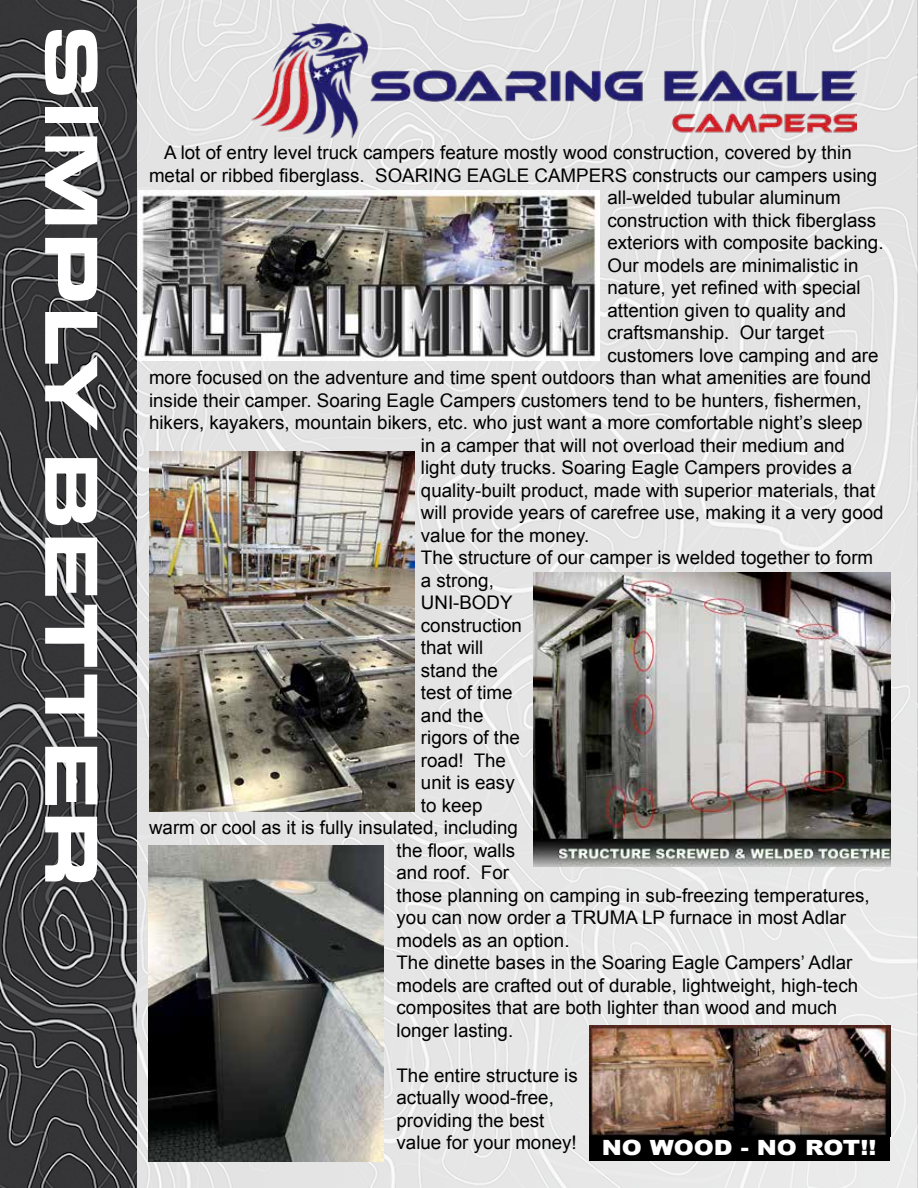
<style>
.page{position:relative;width:918px;height:1188px;background:#fff}
.page>*{position:absolute;margin:0;border:0;box-sizing:border-box;transform-origin:0 0}
.t1{font:900 78px "Eurostile Ext";color:#fff}
.t2{font:900 21px "Arial";color:#fff;scale:1.15 1}
.t3{font:18.75px/22.5px "Arial";color:#000}
</style>
<div class="page">
<img style="left:136px;top:0;width:782px;height:1188px">
<img style="left:0;top:0;width:136px;height:1188px">
<img style="left:250px;top:24px;width:606px;height:113px">
<img style="left:138px;top:190px;width:462px;height:171px">
<img style="left:150px;top:451px;width:265px;height:361px">
<img style="left:533px;top:572px;width:358px;height:295px">
<img style="left:148px;top:846px;width:235px;height:316px">
<img style="left:589px;top:1025px;width:301px;height:111px">
<div style="left:589px;top:1136px;width:301px;height:25px;background:#000"></div>
<h1 class="t1" style="left:130px;top:24px;width:866px;rotate:90deg">SIMPLY BETTER</h1>
<p class="t3" style="left:164px;top:142px;width:689px">A lot of entry level truck campers feature mostly wood construction, covered by thin</p>
<p class="t3" style="left:149px;top:164px;width:730px">metal or ribbed fiberglass. SOARING EAGLE CAMPERS constructs our campers using</p>
<p class="t3" style="left:607px;top:187px;width:235px">all-welded tubular aluminum</p>
<p class="t3" style="left:607px;top:209px;width:270px">construction with thick fiberglass</p>
<p class="t3" style="left:607px;top:232px;width:278px">exteriors with composite backing.</p>
<p class="t3" style="left:607px;top:254px;width:253px">Our models are minimalistic in</p>
<p class="t3" style="left:607px;top:277px;width:255px">nature, yet refined with special</p>
<p class="t3" style="left:607px;top:299px;width:240px">attention given to quality and</p>
<p class="t3" style="left:607px;top:322px;width:218px">craftsmanship. Our target</p>
<p class="t3" style="left:607px;top:344px;width:272px">customers love camping and are</p>
<p class="t3" style="left:149px;top:367px;width:724px">more focused on the adventure and time spent outdoors than what amenities are found</p>
<p class="t3" style="left:149px;top:389px;width:714px">inside their camper. Soaring Eagle Campers customers tend to be hunters, fishermen,</p>
<p class="t3" style="left:149px;top:412px;width:715px">hikers, kayakers, mountain bikers, etc. who just want a more comfortable night’s sleep</p>
<p class="t3" style="left:421px;top:434px;width:426px">in a camper that will not overload their medium and</p>
<p class="t3" style="left:421px;top:457px;width:433px">light duty trucks. Soaring Eagle Campers provides a</p>
<p class="t3" style="left:421px;top:479px;width:456px">quality-built product, made with superior materials, that</p>
<p class="t3" style="left:421px;top:502px;width:464px">will provide years of carefree use, making it a very good</p>
<p class="t3" style="left:421px;top:524px;width:170px">value for the money.</p>
<p class="t3" style="left:421px;top:547px;width:454px">The structure of our camper is welded together to form</p>
<p class="t3" style="left:421px;top:569px;width:74px">a strong,</p>
<p class="t3" style="left:421px;top:592px;width:93px">UNI-BODY</p>
<p class="t3" style="left:421px;top:614px;width:103px">construction</p>
<p class="t3" style="left:421px;top:637px;width:64px">that will</p>
<p class="t3" style="left:421px;top:659px;width:79px">stand the</p>
<p class="t3" style="left:421px;top:682px;width:93px">test of time</p>
<p class="t3" style="left:421px;top:704px;width:64px">and the</p>
<p class="t3" style="left:421px;top:727px;width:100px">rigors of the</p>
<p class="t3" style="left:421px;top:749px;width:87px">road! The</p>
<p class="t3" style="left:421px;top:772px;width:95px">unit is easy</p>
<p class="t3" style="left:421px;top:794px;width:63px">to keep</p>
<p class="t3" style="left:149px;top:817px;width:370px">warm or cool as it is fully insulated, including</p>
<p class="t3" style="left:397px;top:839px;width:120px">the floor, walls</p>
<p class="t3" style="left:397px;top:862px;width:114px">and roof. For</p>
<p class="t3" style="left:397px;top:884px;width:475px">those planning on camping in sub-freezing temperatures,</p>
<p class="t3" style="left:397px;top:907px;width:451px">you can now order a TRUMA LP furnace in most Adlar</p>
<p class="t3" style="left:397px;top:929px;width:175px">models as an option.</p>
<p class="t3" style="left:397px;top:952px;width:457px">The dinette bases in the Soaring Eagle Campers’ Adlar</p>
<p class="t3" style="left:397px;top:974px;width:463px">models are crafted out of durable, lightweight, high-tech</p>
<p class="t3" style="left:397px;top:997px;width:442px">composites that are both lighter than wood and much</p>
<p class="t3" style="left:397px;top:1019px;width:118px">longer lasting.</p>
<p class="t3" style="left:397px;top:1064px;width:183px">The entire structure is actually wood-free, providing the best value for your money!</p>
<p class="t2" style="left:602px;top:1132px;width:240px">NO WOOD - NO ROT!!</p>
</div>
